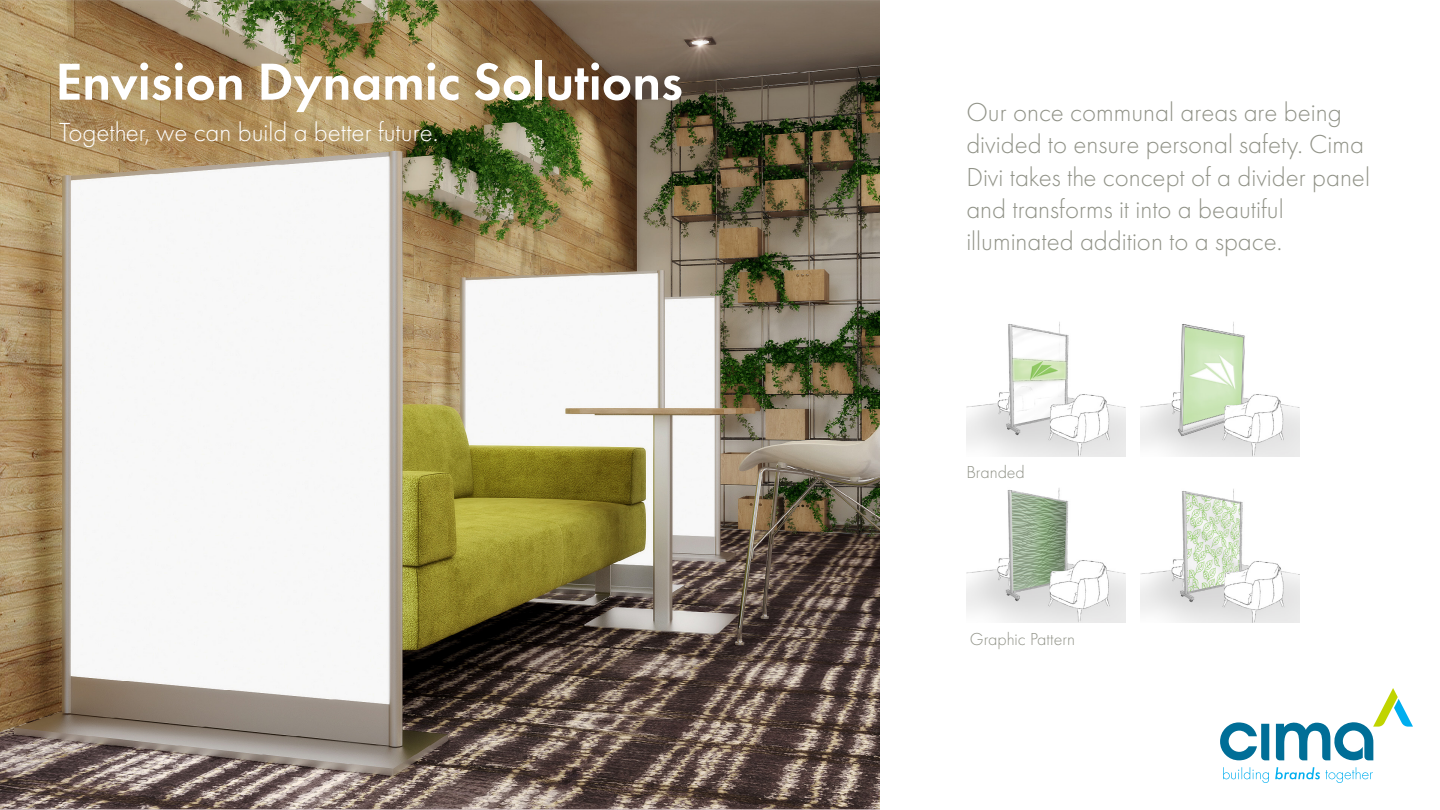
<style>
.page{position:relative;width:1440px;height:810px;background:#fff}
.page>*{position:absolute;margin:0;border:0;box-sizing:border-box;transform-origin:0 0}
.t1{font:600 54px "Futura PT";color:#fff}
.t2{font:300 27px/32.4px "Futura PT";color:#919388}
.t3{font:300 27px "Futura PT";color:#fff}
.t4{font:300 18px "Futura PT";color:#919388}
</style>
<div class="page">
<img style="left:0;top:0;width:880px;height:810px">
<svg style="left:1223px;top:767px;width:46px;height:16px"></svg>
<svg style="left:1275px;top:767px;width:98px;height:16px"></svg>
<svg style="left:1276px;top:688px;width:137px;height:73px"></svg>
<svg style="left:1220px;top:722px;width:49px;height:38px"></svg>
<img style="left:966px;top:488px;width:159px;height:135px">
<img style="left:1141px;top:322px;width:159px;height:134px">
<img style="left:966px;top:322px;width:159px;height:134px">
<img style="left:1141px;top:489px;width:159px;height:134px">
<h1 class="t1" style="left:56px;top:48px;width:629px">Envision Dynamic Solutions</h1>
<p class="t3" style="left:59px;top:116px;width:380px">Together, we can build a better future.</p>
<p class="t2" style="left:966px;top:96px;width:405px">Our once communal areas are being divided to ensure personal safety. Cima Divi takes the concept of a divider panel and transforms it into a beautiful illuminated addition to a space.</p>
<p class="t4" style="left:966px;top:462px;width:60px">Branded</p>
<p class="t4" style="left:970px;top:629px;width:107px">Graphic Pattern</p>
</div>
